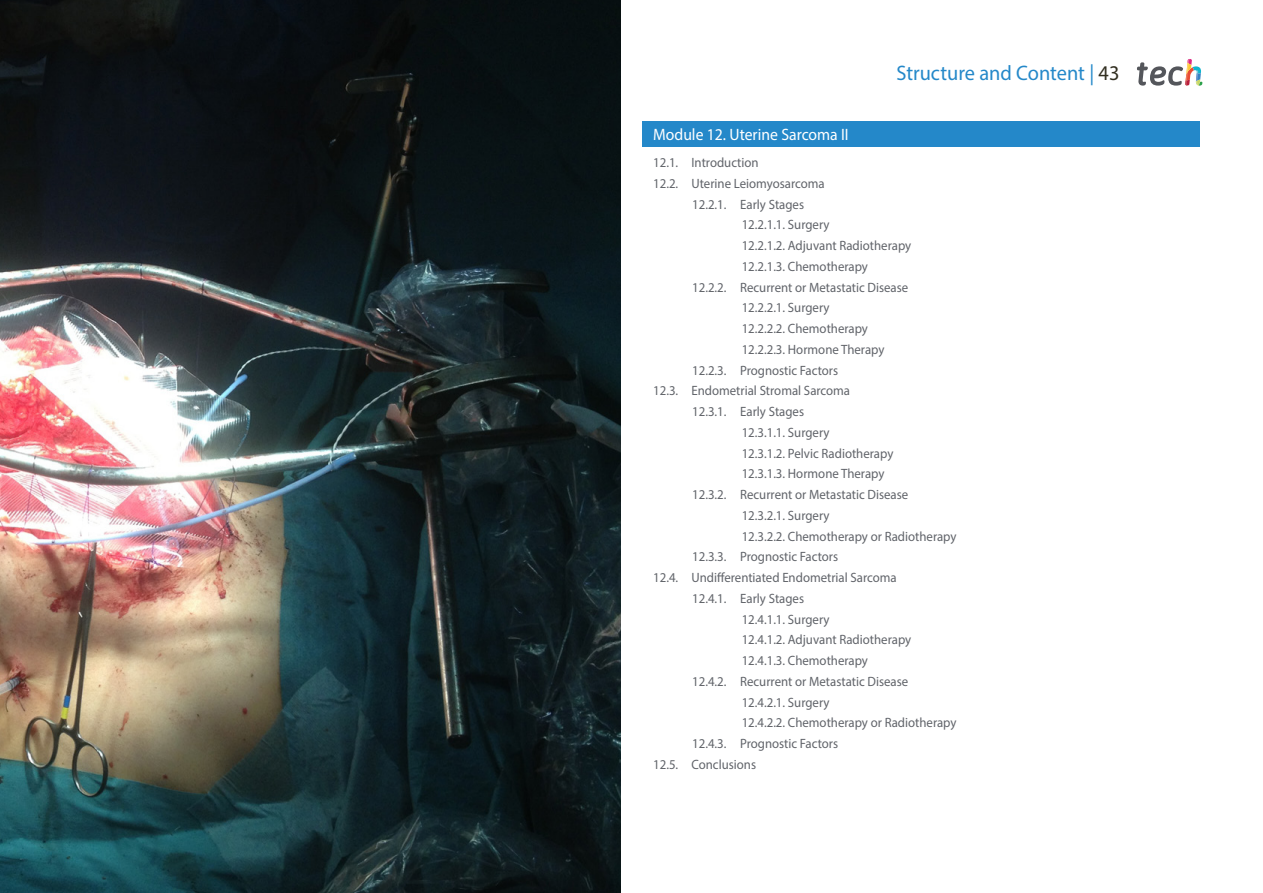
<style>
.page{position:relative;width:1263px;height:893px;background:#fff}
.page>*{position:absolute;margin:0;border:0;box-sizing:border-box;transform-origin:0 0}
.t1{font:21px "Myriad Pro";color:#2488c9}
.t2{font:16.5px "Myriad Pro";color:#fff;scale:.95 1}
.t3{font:13.5px "Myriad Pro";color:#61646a;scale:.95 1}
.s1{color:#312e20}
</style>
<div class="page">
<img style="left:0;top:0;width:621px;height:893px">
<div style="left:642px;top:121px;width:557px;height:25px;background:#2488c9"></div>
<svg style="left:1137px;top:59px;width:65px;height:27px"></svg>
<h1 class="t1" style="left:896px;top:60px;width:225px">Structure and Content | <span class="s1">43</span></h1>
<p class="t2" style="left:653px;top:124px;width:207px">Module 12. Uterine Sarcoma II</p>
<p class="t3" style="left:653px;top:154px;width:113px">12.1. Introduction</p>
<p class="t3" style="left:653px;top:175px;width:182px">12.2. Uterine Leiomyosarcoma</p>
<p class="t3" style="left:692px;top:196px;width:119px">12.2.1. Early Stages</p>
<p class="t3" style="left:742px;top:216px;width:94px">12.2.1.1. Surgery</p>
<p class="t3" style="left:742px;top:237px;width:180px">12.2.1.2. Adjuvant Radiotherapy</p>
<p class="t3" style="left:742px;top:258px;width:134px">12.2.1.3. Chemotherapy</p>
<p class="t3" style="left:692px;top:279px;width:229px">12.2.2. Recurrent or Metastatic Disease</p>
<p class="t3" style="left:742px;top:299px;width:94px">12.2.2.1. Surgery</p>
<p class="t3" style="left:742px;top:320px;width:134px">12.2.2.2. Chemotherapy</p>
<p class="t3" style="left:742px;top:341px;width:152px">12.2.2.3. Hormone Therapy</p>
<p class="t3" style="left:692px;top:362px;width:155px">12.2.3. Prognostic Factors</p>
<p class="t3" style="left:653px;top:382px;width:209px">12.3. Endometrial Stromal Sarcoma</p>
<p class="t3" style="left:692px;top:403px;width:119px">12.3.1. Early Stages</p>
<p class="t3" style="left:742px;top:424px;width:94px">12.3.1.1. Surgery</p>
<p class="t3" style="left:742px;top:445px;width:161px">12.3.1.2. Pelvic Radiotherapy</p>
<p class="t3" style="left:742px;top:465px;width:152px">12.3.1.3. Hormone Therapy</p>
<p class="t3" style="left:692px;top:486px;width:229px">12.3.2. Recurrent or Metastatic Disease</p>
<p class="t3" style="left:742px;top:507px;width:94px">12.3.2.1. Surgery</p>
<p class="t3" style="left:742px;top:528px;width:228px">12.3.2.2. Chemotherapy or Radiotherapy</p>
<p class="t3" style="left:692px;top:548px;width:155px">12.3.3. Prognostic Factors</p>
<p class="t3" style="left:653px;top:569px;width:258px">12.4. Undifferentiated Endometrial Sarcoma</p>
<p class="t3" style="left:692px;top:590px;width:119px">12.4.1. Early Stages</p>
<p class="t3" style="left:742px;top:611px;width:94px">12.4.1.1. Surgery</p>
<p class="t3" style="left:742px;top:631px;width:180px">12.4.1.2. Adjuvant Radiotherapy</p>
<p class="t3" style="left:742px;top:652px;width:134px">12.4.1.3. Chemotherapy</p>
<p class="t3" style="left:692px;top:673px;width:229px">12.4.2. Recurrent or Metastatic Disease</p>
<p class="t3" style="left:742px;top:694px;width:94px">12.4.2.1. Surgery</p>
<p class="t3" style="left:742px;top:714px;width:228px">12.4.2.2. Chemotherapy or Radiotherapy</p>
<p class="t3" style="left:692px;top:735px;width:155px">12.4.3. Prognostic Factors</p>
<p class="t3" style="left:653px;top:756px;width:110px">12.5. Conclusions</p>
</div>
